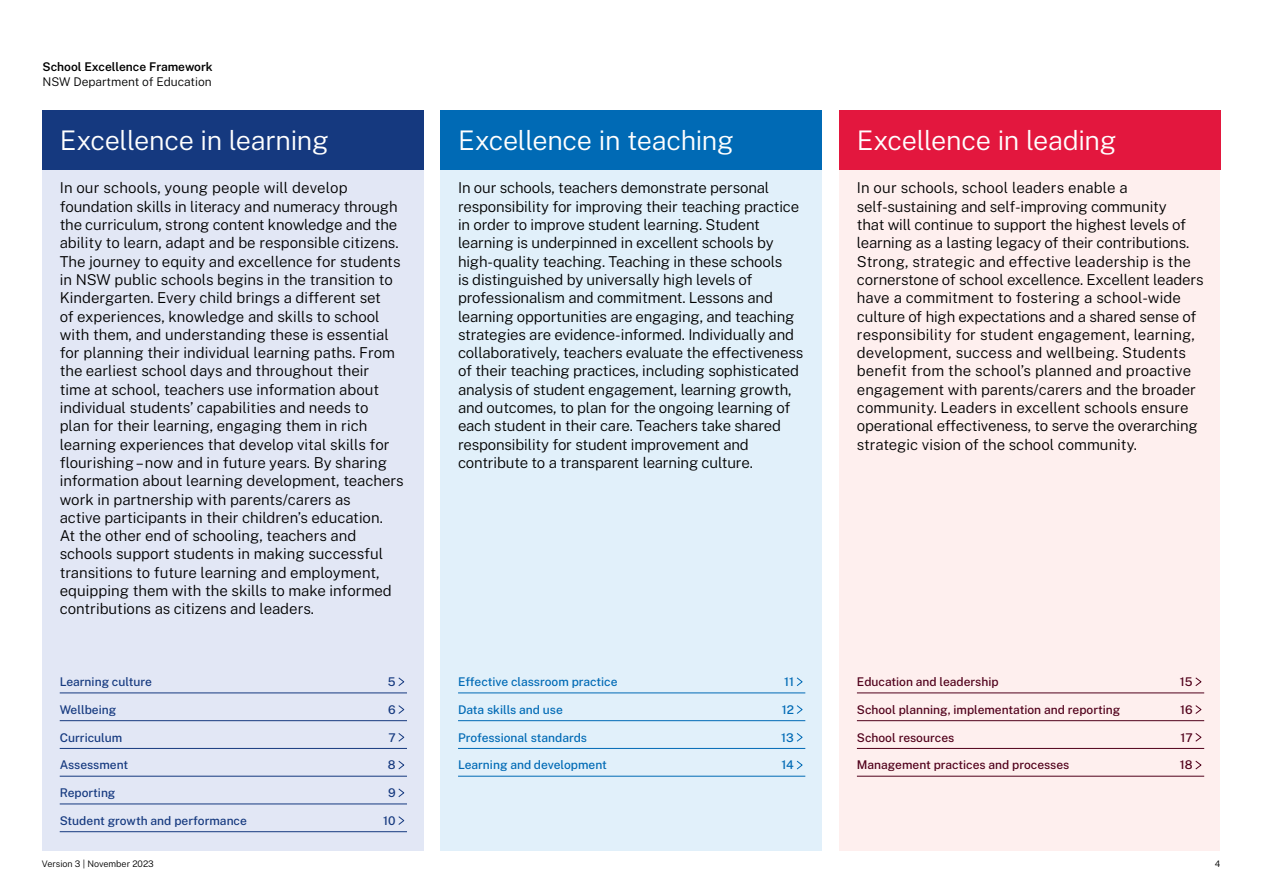
<style>
.page{position:relative;width:1263px;height:893px;background:#fff}
.page>*{position:absolute;margin:0;border:0;box-sizing:border-box;transform-origin:0 0}
.t1{font:300 27px "Public Sans";letter-spacing:-.01em;color:#fff}
.t2{font:300 15px/18.3px "Public Sans";letter-spacing:-.01em;color:#000}
.t3{font:500 12px "Public Sans";color:#50001a}
.t4{font:500 12px "Public Sans";color:#006ab5}
.t5{font:500 12px "Public Sans";color:#15397f}
.t6{font:600 12px "Public Sans";color:#000}
.t7{font:300 12px "Public Sans";color:#000}
.t8{font:300 9px "Public Sans";color:#000}
</style>
<div class="page">
<div style="left:43px;top:110px;width:381px;height:740px;background:#e2e7f5"></div>
<div style="left:839px;top:110px;width:381px;height:740px;background:#feefee"></div>
<div style="left:441px;top:110px;width:381px;height:740px;background:#e1f0fa"></div>
<hr style="left:60px;top:692px;width:347px;height:1px;background:#15397f">
<hr style="left:60px;top:720px;width:347px;height:1px;background:#15397f">
<hr style="left:60px;top:748px;width:347px;height:1px;background:#15397f">
<hr style="left:60px;top:776px;width:347px;height:1px;background:#15397f">
<hr style="left:60px;top:804px;width:347px;height:1px;background:#15397f">
<hr style="left:60px;top:831px;width:347px;height:1px;background:#15397f">
<svg style="left:398px;top:677px;width:7px;height:9px"></svg>
<svg style="left:398px;top:705px;width:7px;height:9px"></svg>
<svg style="left:398px;top:733px;width:7px;height:9px"></svg>
<svg style="left:398px;top:760px;width:7px;height:10px"></svg>
<svg style="left:398px;top:788px;width:7px;height:9px"></svg>
<svg style="left:398px;top:816px;width:7px;height:9px"></svg>
<hr style="left:458px;top:692px;width:347px;height:1px;background:#006ab5">
<hr style="left:458px;top:720px;width:347px;height:1px;background:#006ab5">
<hr style="left:458px;top:748px;width:347px;height:1px;background:#006ab5">
<hr style="left:458px;top:776px;width:347px;height:1px;background:#006ab5">
<svg style="left:796px;top:677px;width:7px;height:9px"></svg>
<svg style="left:796px;top:705px;width:7px;height:9px"></svg>
<svg style="left:796px;top:733px;width:7px;height:9px"></svg>
<svg style="left:796px;top:760px;width:7px;height:10px"></svg>
<hr style="left:857px;top:692px;width:347px;height:1px;background:#50001a">
<hr style="left:857px;top:720px;width:347px;height:1px;background:#50001a">
<hr style="left:857px;top:748px;width:347px;height:1px;background:#50001a">
<hr style="left:857px;top:776px;width:347px;height:1px;background:#50001a">
<svg style="left:1195px;top:677px;width:7px;height:9px"></svg>
<svg style="left:1195px;top:705px;width:7px;height:9px"></svg>
<svg style="left:1195px;top:733px;width:7px;height:9px"></svg>
<svg style="left:1195px;top:760px;width:7px;height:10px"></svg>
<div style="left:43px;top:110px;width:381px;height:59px;background:#15397f"></div>
<div style="left:440px;top:110px;width:382px;height:59px;background:#006ab5"></div>
<div style="left:839px;top:110px;width:381px;height:59px;background:#e3173e"></div>
<p class="t6" style="left:43px;top:58px;width:172px">School Excellence Framework</p>
<p class="t7" style="left:43px;top:73px;width:171px">NSW Department of Education</p>
<h1 class="t1" style="left:60px;top:122px;width:271px">Excellence in learning</h1>
<p class="t2" style="left:60px;top:178px;width:346px">In our schools, young people will develop foundation skills in literacy and numeracy through the curriculum, strong content knowledge and the ability to learn, adapt and be responsible citizens.<br>The journey to equity and excellence for students in NSW public schools begins in the transition to Kindergarten. Every child brings a different set<br>of experiences, knowledge and skills to school with them, and understanding these is essential for planning their individual learning paths. From the earliest school days and throughout their time at school, teachers use information about individual students’ capabilities and needs to<br>plan for their learning, engaging them in rich learning experiences that develop vital skills for flourishing – now and in future years. By sharing information about learning development, teachers work in partnership with parents/carers as<br>active participants in their children’s education.<br>At the other end of schooling, teachers and schools support students in making successful transitions to future learning and employment, equipping them with the skills to make informed contributions as citizens and leaders.</p>
<p class="t5" style="left:60px;top:674px;width:94px">Learning culture</p>
<p class="t5" style="left:388px;top:674px;width:9px">5</p>
<p class="t5" style="left:60px;top:702px;width:58px">Wellbeing</p>
<p class="t5" style="left:388px;top:702px;width:9px">6</p>
<p class="t5" style="left:60px;top:729px;width:64px">Curriculum</p>
<p class="t5" style="left:388px;top:729px;width:9px">7</p>
<p class="t5" style="left:60px;top:757px;width:70px">Assessment</p>
<p class="t5" style="left:388px;top:757px;width:9px">8</p>
<p class="t5" style="left:60px;top:785px;width:57px">Reporting</p>
<p class="t5" style="left:388px;top:785px;width:9px">9</p>
<p class="t5" style="left:60px;top:813px;width:189px">Student growth and performance</p>
<p class="t5" style="left:383px;top:813px;width:14px">10</p>
<h1 class="t1" style="left:458px;top:122px;width:277px">Excellence in teaching</h1>
<p class="t2" style="left:458px;top:178px;width:347px">In our schools, teachers demonstrate personal responsibility for improving their teaching practice in order to improve student learning. Student learning is underpinned in excellent schools by high-quality teaching. Teaching in these schools<br>is distinguished by universally high levels of professionalism and commitment. Lessons and learning opportunities are engaging, and teaching strategies are evidence-informed. Individually and collaboratively, teachers evaluate the effectiveness of their teaching practices, including sophisticated analysis of student engagement, learning growth, and outcomes, to plan for the ongoing learning of each student in their care. Teachers take shared responsibility for student improvement and contribute to a transparent learning culture.</p>
<h1 class="t1" style="left:857px;top:122px;width:261px">Excellence in leading</h1>
<p class="t2" style="left:857px;top:178px;width:348px">In our schools, school leaders enable a self-sustaining and self-improving community<br>that will continue to support the highest levels of learning as a lasting legacy of their contributions.<br>Strong, strategic and effective leadership is the cornerstone of school excellence. Excellent leaders have a commitment to fostering a school-wide culture of high expectations and a shared sense of responsibility for student engagement, learning, development, success and wellbeing. Students benefit from the school’s planned and proactive engagement with parents/carers and the broader community. Leaders in excellent schools ensure operational effectiveness, to serve the overarching strategic vision of the school community.</p>
<p class="t4" style="left:458px;top:674px;width:161px">Effective classroom practice</p>
<p class="t4" style="left:784px;top:674px;width:11px">11</p>
<p class="t4" style="left:458px;top:702px;width:106px">Data skills and use</p>
<p class="t4" style="left:782px;top:702px;width:14px">12</p>
<p class="t4" style="left:458px;top:729px;width:131px">Professional standards</p>
<p class="t4" style="left:781px;top:729px;width:14px">13</p>
<p class="t4" style="left:458px;top:757px;width:150px">Learning and development</p>
<p class="t4" style="left:781px;top:757px;width:14px">14</p>
<p class="t3" style="left:857px;top:674px;width:143px">Education and leadership</p>
<p class="t3" style="left:1180px;top:674px;width:14px">15</p>
<p class="t3" style="left:857px;top:702px;width:265px">School planning, implementation and reporting</p>
<p class="t3" style="left:1180px;top:702px;width:14px">16</p>
<p class="t3" style="left:857px;top:729px;width:99px">School resources</p>
<p class="t3" style="left:1180px;top:729px;width:14px">17</p>
<p class="t3" style="left:857px;top:757px;width:214px">Management practices and processes</p>
<p class="t3" style="left:1180px;top:757px;width:14px">18</p>
<p class="t8" style="left:42px;top:858px;width:114px">Version 3 | November 2023</p>
<p class="t8" style="left:1215px;top:858px;width:7px">4</p>
</div>
